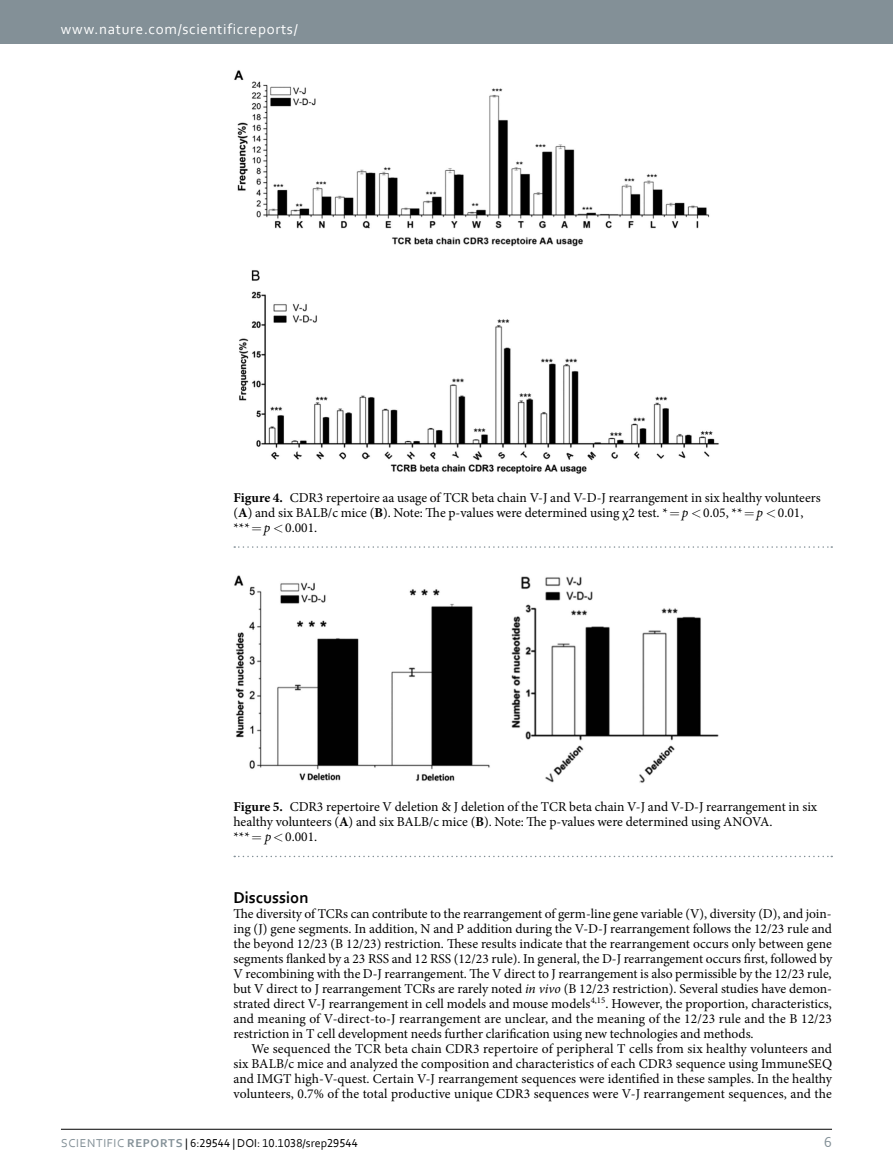
<style>
.page{position:relative;width:893px;height:1174px;background:#fff}
.page>*{position:absolute;margin:0;border:0;box-sizing:border-box;transform-origin:0 0}
.t1{font:700 16.5px "Corbel";color:#000}
.t2{font:15px "Corbel";letter-spacing:.045em;color:#fff}
.t3{font:15px "Corbel";color:#839097}
.t4{font:13.5px/15px "Minion Pro";color:#000;text-align:justify}
.t5{font:12px "Corbel";color:#000}
.s1{font-weight:700}
.s2{font-style:italic}
.s3{color:#839097}
.s4{font-weight:700;color:#839097}
</style>
<div class="page">
<div style="left:0;top:0;width:893px;height:43px;background:#839097"></div>
<hr style="left:61px;top:1129px;width:771px;height:1px;background:#000">
<img style="left:234px;top:70px;width:485px;height:404px">
<svg style="left:234px;top:546px;width:598px;height:2px"></svg>
<img style="left:234px;top:575px;width:485px;height:208px">
<svg style="left:234px;top:855px;width:598px;height:2px"></svg>
<p class="t2" style="left:61px;top:19px;width:238px">www.nature.com/scientificreports/</p>
<p class="t4" style="left:233px;top:490px;width:589px;text-align:left"><span class="s1">Figure 4.</span> CDR3 repertoire aa usage of TCR beta chain V-J and V-D-J rearrangement in six healthy volunteers (<span class="s1">A</span>) and six BALB/c mice (<span class="s1">B</span>). Note: The p-values were determined using χ2 test. * <span class="s2">p</span> 0.05, ** <span class="s2">p</span> 0.01, *** <span class="s2">p</span> 0.001.</p>
<p class="t4" style="left:233px;top:799px;width:585px;text-align:left"><span class="s1">Figure 5.</span> CDR3 repertoire V deletion &amp; J deletion of the TCR beta chain V-J and V-D-J rearrangement in six healthy volunteers (<span class="s1">A</span>) and six BALB/c mice (<span class="s1">B</span>). Note: The p-values were determined using ANOVA.<br>*** <span class="s2">p</span> 0.001.</p>
<p class="t1" style="left:233px;top:887px;width:77px">Discussion</p>
<p class="t4" style="left:233px;top:906px;width:600px">The diversity of TCRs can contribute to the rearrangement of germ-line gene variable (V), diversity (D), and join&shy;ing (J) gene segments. In addition, N and P addition during the V-D-J rearrangement follows the 12/23 rule and the beyond 12/23 (B 12/23) restriction. These results indicate that the rearrangement occurs only between gene segments flanked by a 23 RSS and 12 RSS (12/23 rule). In general, the D-J rearrangement occurs first, followed by V recombining with the D-J rearrangement. The V direct to J rearrangement is also permissible by the 12/23 rule, but V direct to J rearrangement TCRs are rarely noted <span class="s2">in vivo</span> (B 12/23 restriction). Several studies have demon&shy;strated direct V-J rearrangement in cell models and mouse models<sup>4,15</sup>. However, the proportion, characteristics, and meaning of V-direct-to-J rearrangement are unclear, and the meaning of the 12/23 rule and the B 12/23 restriction in T cell development needs further clarification using new technologies and methods.</p>
<p class="t4" style="left:233px;top:1041px;width:600px;text-indent:18px">We sequenced the TCR beta chain CDR3 repertoire of peripheral T cells from six healthy volunteers and six BALB/c mice and analyzed the composition and characteristics of each CDR3 sequence using ImmuneSEQ and IMGT high-V-quest. Certain V-J rearrangement sequences were identified in these samples. In the healthy volunteers, 0.7% of the total productive unique CDR3 sequences were V-J rearrangement sequences, and the</p>
<p class="t5" style="left:61px;top:1135px;width:298px"><span class="s3">Scientific</span> <span class="s4">Reports</span> | 6:29544 | DOI: 10.1038/srep29544</p>
<p class="t3" style="left:824px;top:1132px;width:9px">6</p>
</div>
